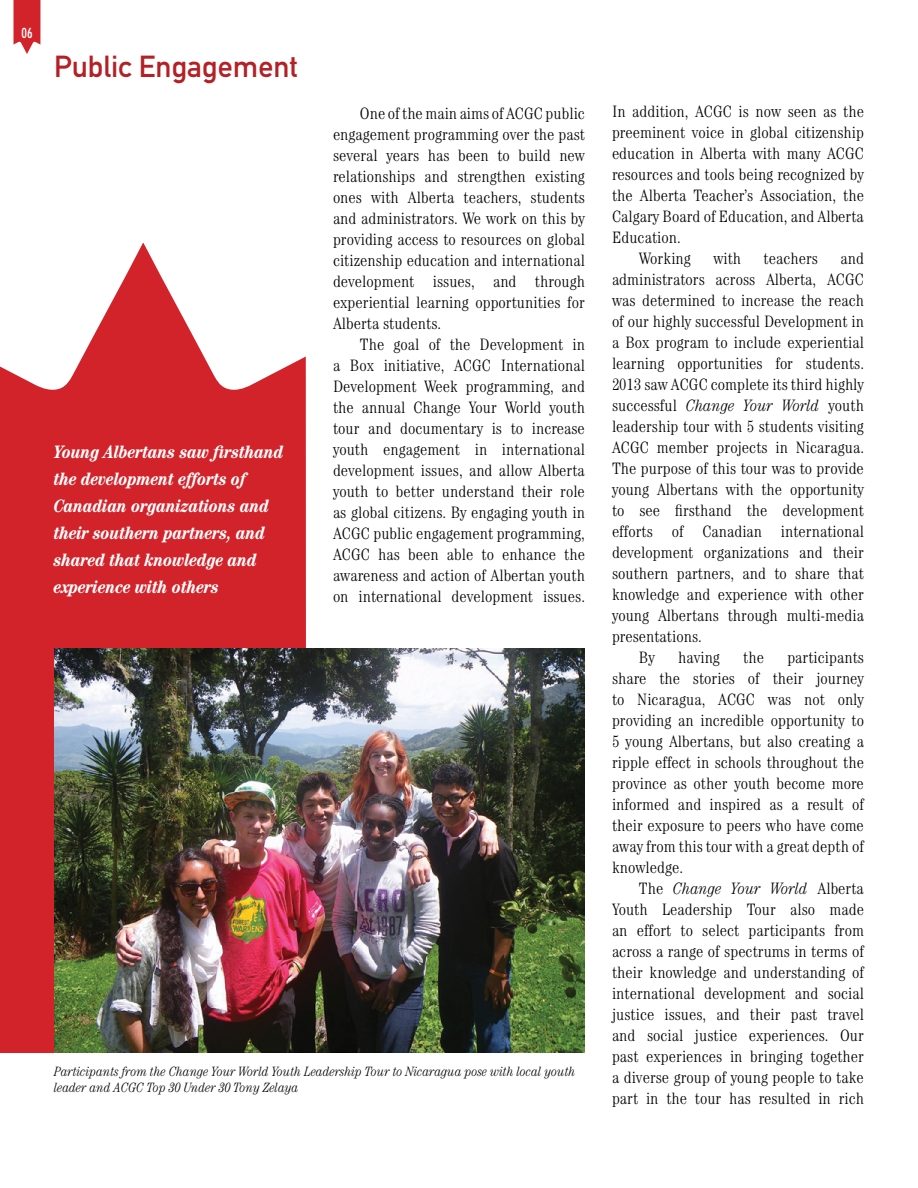
<style>
.page{position:relative;width:918px;height:1188px;background:#fff}
.page>*{position:absolute;margin:0;border:0;box-sizing:border-box;transform-origin:0 0}
.t1{font:30px "DIN Mittelschrift";color:#b42025}
.t2{font:italic 700 condensed 18px/27px "Century Std";color:#fff}
.t3{font:300 condensed 16.5px/21px "Century Std";color:#000;text-align:justify}
.t4{font:italic 300 condensed 13.5px/16.5px "Century Std";color:#000}
.t5{font:condensed 13.5px "Futura Std";color:#fff}
.s1{font-style:italic}
</style>
<div class="page">
<svg style="left:0;top:243px;width:306px;height:810px;fill:#d2232a"></svg>
<svg style="left:14px;top:0;width:26px;height:54px"></svg>
<img style="left:54px;top:648px;width:531px;height:405px">
<p class="t5" style="left:22px;top:25px;width:13px">06</p>
<h1 class="t1" style="left:54px;top:48px;width:245px">Public Engagement</h1>
<p class="t2" style="left:54px;top:438px;width:231px">Young Albertans saw firsthand the development efforts of<br>Canadian organizations and their southern partners, and shared that knowledge and experience with others</p>
<p class="t3" style="left:333px;top:103px;width:254px;text-indent:27px">One of the main aims of ACGC public engagement programming over the past several years has been to build new relationships and strengthen existing ones with Alberta teachers, students and administrators. We work on this by providing access to resources on global citizenship education and international development issues, and through experiential learning opportunities for Alberta students.</p>
<p class="t3" style="left:333px;top:334px;width:254px;text-indent:27px">The goal of the Development in a Box initiative, ACGC International Development Week programming, and the annual Change Your World youth tour and documentary is to increase youth engagement in international development issues, and allow Alberta youth to better understand their role as global citizens. By engaging youth in ACGC public engagement programming, ACGC has been able to enhance the awareness and action of Albertan youth on international development issues.</p>
<p class="t4" style="left:54px;top:1063px;width:523px">Participants from the Change Your World Youth Leadership Tour to Nicaragua pose with local youth leader and ACGC Top 30 Under 30 Tony Zelaya</p>
<p class="t3" style="left:612px;top:101px;width:254px">In addition, ACGC is now seen as the</p>
<p class="t3" style="left:612px;top:122px;width:254px">preeminent voice in global citizenship</p>
<p class="t3" style="left:612px;top:143px;width:254px">education in Alberta with many ACGC</p>
<p class="t3" style="left:612px;top:164px;width:253px">resources and tools being recognized by</p>
<p class="t3" style="left:612px;top:185px;width:254px">the Alberta Teacher’s Association, the</p>
<p class="t3" style="left:612px;top:206px;width:253px">Calgary Board of Education, and Alberta</p>
<p class="t3" style="left:612px;top:227px;width:70px">Education.</p>
<p class="t3" style="left:639px;top:248px;width:53px">Working</p>
<p class="t3" style="left:713px;top:248px;width:29px">with</p>
<p class="t3" style="left:764px;top:248px;width:56px">teachers</p>
<p class="t3" style="left:840px;top:248px;width:25px">and</p>
<p class="t3" style="left:612px;top:269px;width:254px">administrators across Alberta, ACGC</p>
<p class="t3" style="left:612px;top:290px;width:254px">was determined to increase the reach</p>
<p class="t3" style="left:612px;top:311px;width:254px">of our highly successful Development in</p>
<p class="t3" style="left:612px;top:332px;width:254px">a Box program to include experiential</p>
<p class="t3" style="left:612px;top:353px;width:254px">learning opportunities for students.</p>
<p class="t3" style="left:612px;top:374px;width:253px">2013 saw ACGC complete its third highly</p>
<p class="t3" style="left:612px;top:395px;width:253px">successful <span class="s1">Change Your World</span> youth</p>
<p class="t3" style="left:612px;top:416px;width:254px">leadership tour with 5 students visiting</p>
<p class="t3" style="left:612px;top:437px;width:254px">ACGC member projects in Nicaragua.</p>
<p class="t3" style="left:612px;top:458px;width:253px">The purpose of this tour was to provide</p>
<p class="t3" style="left:612px;top:479px;width:254px">young Albertans with the opportunity</p>
<p class="t3" style="left:612px;top:500px;width:253px">to see firsthand the development</p>
<p class="t3" style="left:612px;top:521px;width:254px">efforts of Canadian international</p>
<p class="t3" style="left:612px;top:542px;width:253px">development organizations and their</p>
<p class="t3" style="left:612px;top:563px;width:254px">southern partners, and to share that</p>
<p class="t3" style="left:612px;top:584px;width:254px">knowledge and experience with other</p>
<p class="t3" style="left:612px;top:605px;width:254px">young Albertans through multi-media</p>
<p class="t3" style="left:612px;top:626px;width:91px">presentations.</p>
<p class="t3" style="left:639px;top:647px;width:17px">By</p>
<p class="t3" style="left:678px;top:647px;width:43px">having</p>
<p class="t3" style="left:743px;top:647px;width:22px">the</p>
<p class="t3" style="left:612px;top:647px;width:254px;text-indent:175px">participants share the stories of their journey to Nicaragua, ACGC was not only providing an incredible opportunity to 5 young Albertans, but also creating a ripple effect in schools throughout the province as other youth become more informed and inspired as a result of their exposure to peers who have come away from this tour with a great depth of knowledge.</p>
<p class="t3" style="left:612px;top:878px;width:254px;text-indent:27px">The <span class="s1">Change Your World</span> Alberta Youth Leadership Tour also made an effort to select participants from across a range of spectrums in terms of their knowledge and understanding of international development and social justice issues, and their past travel and social justice experiences. Our past experiences in bringing together a diverse group of young people to take part in the tour has resulted in rich</p>
</div>
